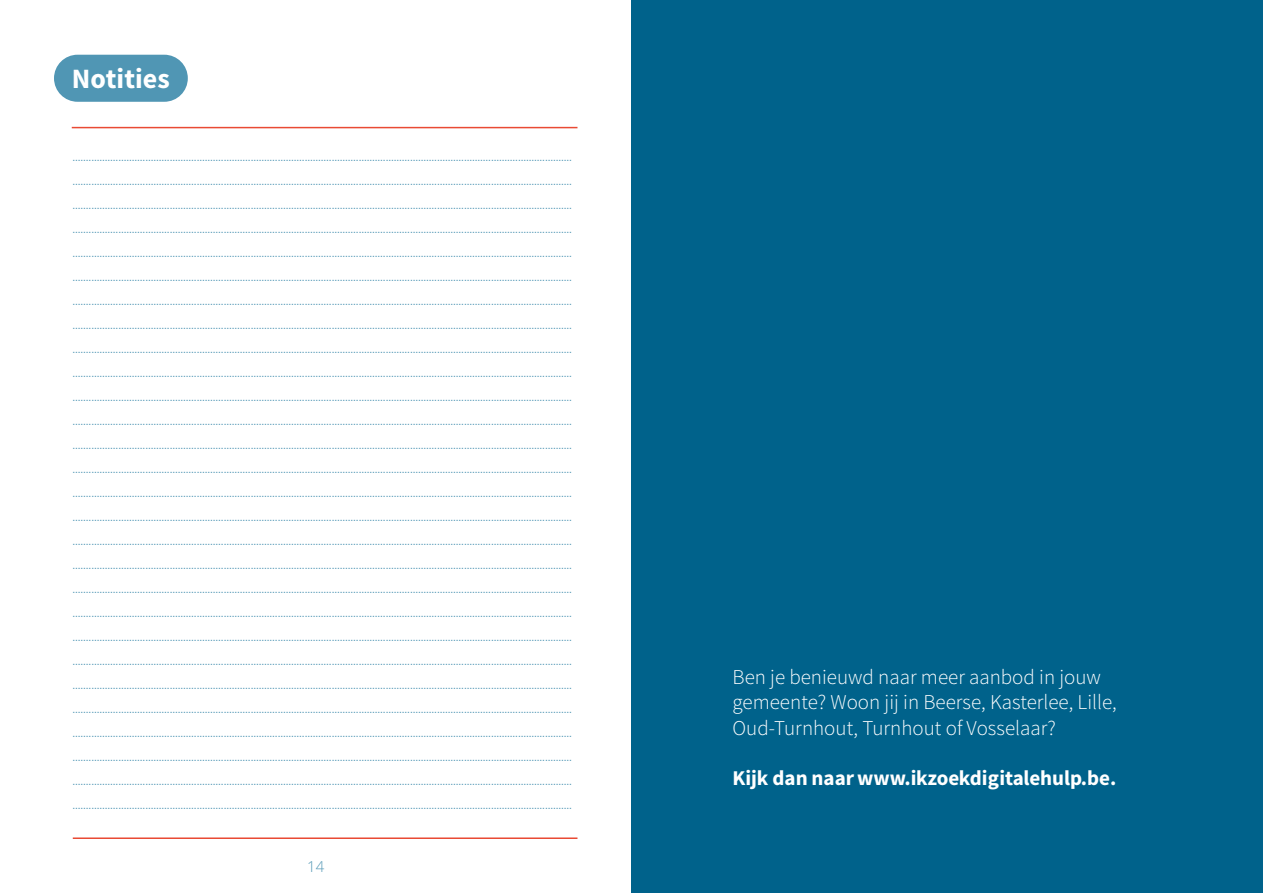
<style>
.page{position:relative;width:1263px;height:893px;background:#fff}
.page>*{position:absolute;margin:0;border:0;box-sizing:border-box;transform-origin:0 0}
.t1{font:28.05px "Source Sans Variable";color:#fff}
.t2{font:21px/25.2px "Source Sans Variable";color:#fff}
.t3{font:300 15px "Open Sans";color:#5096b4}
.t4{font:13.5px/24px "N Haas Grotesk DS Pro 45 Lt";color:#5096b4;text-align:justify}
</style>
<div class="page">
<hr style="left:72px;top:127px;width:505px;height:1px;background:#e94a34">
<hr style="left:73px;top:837px;width:504px;height:2px;background:#e94a34">
<div style="left:631px;top:0;width:632px;height:893px;background:#00628b"></div>
<div style="left:54px;top:55px;width:134px;height:47px;background:#5096b4;border-radius:24px"></div>
<h1 class="t1" style="left:72px;top:62px;width:99px">Notities</h1>
<p class="t4" style="left:73px;top:145px;width:500px">......................................................................................................................................................................................... ......................................................................................................................................................................................... ......................................................................................................................................................................................... ......................................................................................................................................................................................... ......................................................................................................................................................................................... ......................................................................................................................................................................................... ......................................................................................................................................................................................... ......................................................................................................................................................................................... ......................................................................................................................................................................................... ......................................................................................................................................................................................... ......................................................................................................................................................................................... ......................................................................................................................................................................................... ......................................................................................................................................................................................... ......................................................................................................................................................................................... ......................................................................................................................................................................................... ......................................................................................................................................................................................... ......................................................................................................................................................................................... ......................................................................................................................................................................................... ......................................................................................................................................................................................... ......................................................................................................................................................................................... ......................................................................................................................................................................................... ......................................................................................................................................................................................... ......................................................................................................................................................................................... ......................................................................................................................................................................................... ......................................................................................................................................................................................... ......................................................................................................................................................................................... ......................................................................................................................................................................................... .........................................................................................................................................................................................</p>
<p class="t3" style="left:307px;top:856px;width:19px">14</p>
<h2 class="t2" style="left:732px;top:665px;width:386px">Ben je benieuwd naar meer aanbod in jouw gemeente? Woon jij in Beerse, Kasterlee, Lille,<br>Oud-Turnhout, Turnhout of Vosselaar?</h2>
<h2 class="t2" style="left:732px;top:766px;width:385px">Kijk dan naar www.ikzoekdigitalehulp.be.</h2>
</div>
